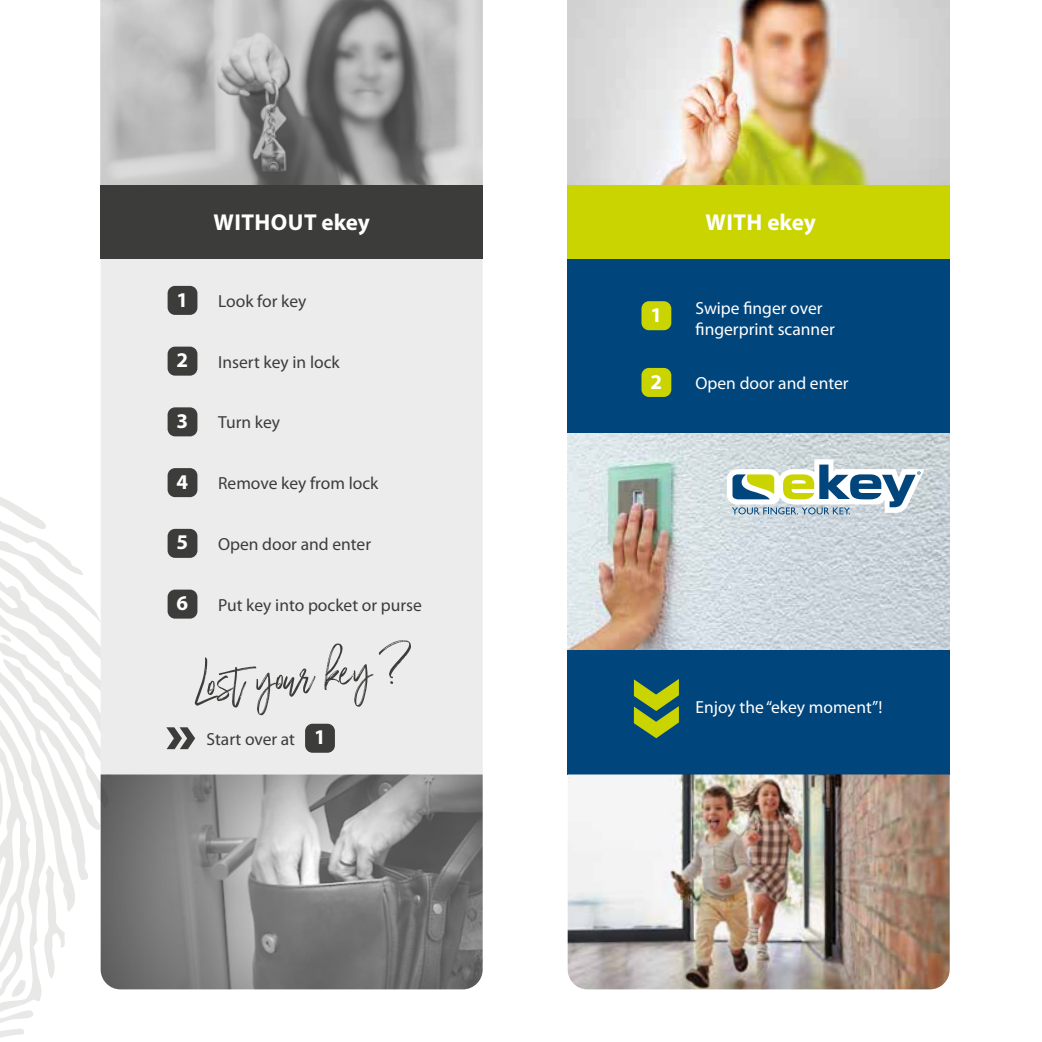
<style>
.page{position:relative;width:1042px;height:1042px;background:#fff}
.page>*{position:absolute;margin:0;border:0;box-sizing:border-box;transform-origin:0 0}
.t1{font:75.08px "Wilderness Typeface";color:#3c3c3b}
.t2{font:700 23.1px "Myriad Pro";letter-spacing:.02em;color:#fff}
.t3{font:700 21px "Myriad Pro";color:#fff}
.t4{font:17.5px "Myriad Pro";color:#3c3c3b}
.t5{font:17.5px/21px "Myriad Pro";color:#fff}
.s1{font-weight:700;font-size:21px;color:#fff}
</style>
<div class="page">
<svg style="left:0;top:497px;width:101px;height:541px"></svg>
<div style="left:101px;top:258px;width:382px;height:516px;background:#ececec"></div>
<div style="left:168px;top:286px;width:29px;height:29px;background:#3c3c3b;border-radius:7px"></div>
<div style="left:168px;top:347px;width:29px;height:29px;background:#3c3c3b;border-radius:7px"></div>
<div style="left:168px;top:529px;width:29px;height:29px;background:#3c3c3b;border-radius:7px"></div>
<div style="left:168px;top:407px;width:29px;height:29px;background:#3c3c3b;border-radius:7px"></div>
<div style="left:168px;top:468px;width:29px;height:29px;background:#3c3c3b;border-radius:7px"></div>
<div style="left:168px;top:589px;width:29px;height:29px;background:#3c3c3b;border-radius:7px"></div>
<div style="left:305px;top:724px;width:30px;height:29px;background:#3c3c3b;border-radius:7px"></div>
<svg style="left:166px;top:727px;width:29px;height:22px"></svg>
<img style="left:101px;top:774px;width:382px;height:215px">
<div style="left:101px;top:185px;width:382px;height:73px;background:#3c3c3b"></div>
<img style="left:101px;top:0;width:382px;height:185px">
<div style="left:568px;top:646px;width:381px;height:128px;background:#00457c"></div>
<div style="left:568px;top:258px;width:381px;height:176px;background:#00457c"></div>
<div style="left:641px;top:301px;width:30px;height:29px;background:#cad400;border-radius:7px"></div>
<div style="left:641px;top:368px;width:30px;height:29px;background:#cad400;border-radius:7px"></div>
<svg style="left:634px;top:679px;width:45px;height:59px"></svg>
<img style="left:568px;top:774px;width:381px;height:215px">
<img style="left:567px;top:0;width:382px;height:185px">
<img style="left:568px;top:433px;width:381px;height:216px">
<svg style="left:727px;top:459px;width:197px;height:55px"></svg>
<div style="left:568px;top:185px;width:381px;height:73px;background:#cad400"></div>
<h2 class="t2" style="left:214px;top:207px;width:158px">WITHOUT ekey</h2>
<p class="t3" style="left:177px;top:286px;width:13px">1</p>
<p class="t4" style="left:218px;top:290px;width:90px">Look for key</p>
<p class="t3" style="left:177px;top:346px;width:13px">2</p>
<p class="t4" style="left:218px;top:351px;width:123px">Insert key in lock</p>
<p class="t3" style="left:177px;top:407px;width:13px">3</p>
<p class="t4" style="left:218px;top:412px;width:63px">Turn key</p>
<p class="t3" style="left:177px;top:468px;width:13px">4</p>
<p class="t4" style="left:218px;top:472px;width:162px">Remove key from lock</p>
<p class="t3" style="left:177px;top:529px;width:13px">5</p>
<p class="t4" style="left:218px;top:533px;width:155px">Open door and enter</p>
<p class="t3" style="left:177px;top:589px;width:13px">6</p>
<p class="t4" style="left:218px;top:594px;width:205px">Put key into pocket or purse</p>
<h1 class="t1" style="left:194px;top:649px;width:213px;rotate:-5deg">Lost your key ?</h1>
<p class="t4" style="left:207px;top:728px;width:121px">Start over at <span class="s1">1</span></p>
<p class="t3" style="left:650px;top:301px;width:13px">1</p>
<p class="t3" style="left:650px;top:368px;width:13px">2</p>
<h2 class="t2" style="left:705px;top:207px;width:112px">WITH ekey</h2>
<p class="t5" style="left:695px;top:297px;width:141px">Swipe finger over fingerprint scanner</p>
<p class="t5" style="left:695px;top:372px;width:155px">Open door and enter</p>
<p class="t5" style="left:695px;top:696px;width:188px">Enjoy the “ekey moment”!</p>
</div>
